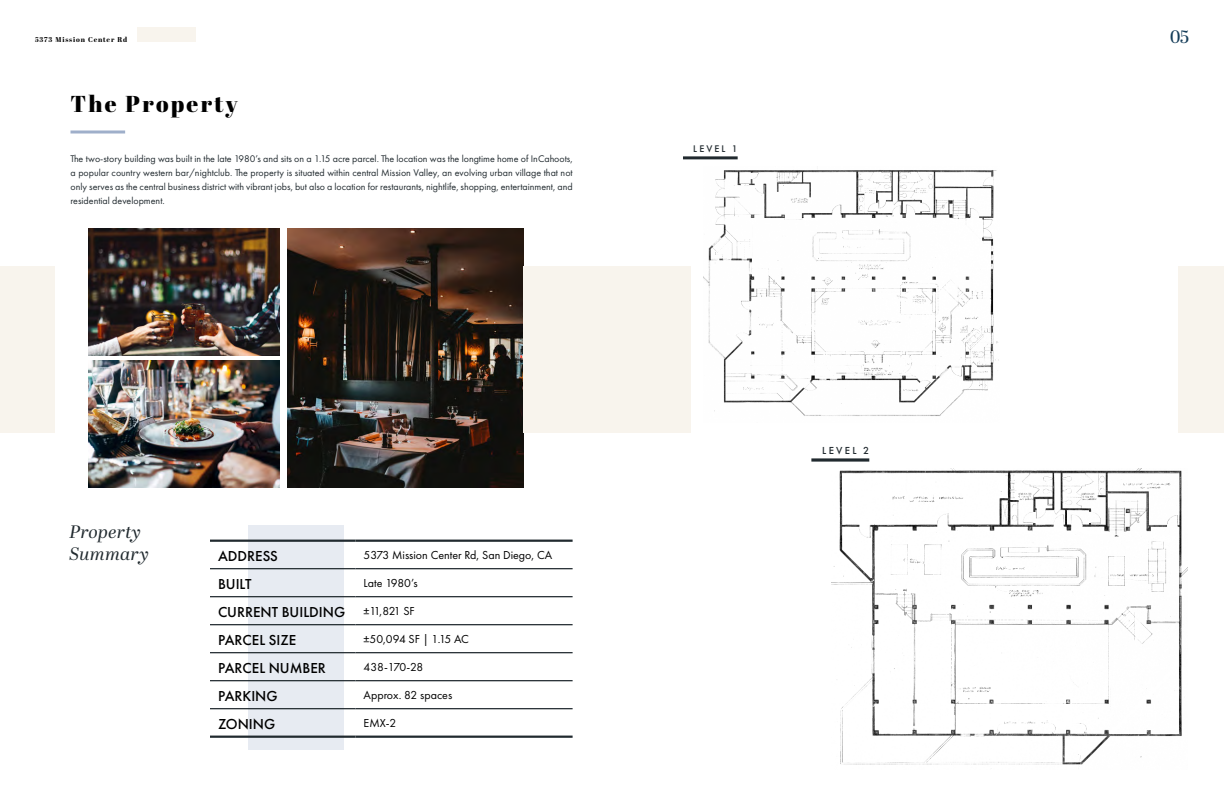
<style>
.page{position:relative;width:1224px;height:792px;background:#fff}
.page>*{position:absolute;margin:0;border:0;box-sizing:border-box;transform-origin:0 0}
.t1{font:23px "Abril Fatface";letter-spacing:.1em;color:#000}
.t2{font:italic 18px/21.6px "Abril Display";letter-spacing:.025em;color:#212a2f}
.t3{font:18px "Abril Display";color:#153d59}
.t4{font:500 15px/28px "Futura PT";color:#000}
.t5{font:12px "Futura PT";color:#000}
.t6{font:500 10.6px "Futura PT";letter-spacing:.21em;color:#212a2f}
.t7{font:10px/14px "Futura PT";color:#212a2f;text-align:justify}
.t8{font:500 10px "Futura PT";letter-spacing:.21em;color:#212a2f}
.t9{font:800 7px "Abril Display";letter-spacing:.12em;color:#000}
.s1{font-weight:400;font-size:12px}
</style>
<div class="page">
<div style="left:137px;top:28px;width:59px;height:14px;background:#f8f4ed"></div>
<div style="left:0;top:266px;width:55px;height:167px;background:#f8f4ed"></div>
<div style="left:248px;top:525px;width:96px;height:225px;background:#e7ebf2"></div>
<hr style="left:210px;top:540px;width:146px;height:2px;background:#212a2f">
<hr style="left:356px;top:540px;width:217px;height:2px;background:#212a2f">
<hr style="left:210px;top:568px;width:146px;height:1px;background:#212a2f">
<hr style="left:356px;top:568px;width:217px;height:1px;background:#212a2f">
<hr style="left:210px;top:596px;width:146px;height:1px;background:#212a2f">
<hr style="left:356px;top:596px;width:217px;height:1px;background:#212a2f">
<hr style="left:210px;top:624px;width:146px;height:1px;background:#212a2f">
<hr style="left:356px;top:624px;width:217px;height:1px;background:#212a2f">
<hr style="left:210px;top:652px;width:146px;height:1px;background:#212a2f">
<hr style="left:356px;top:652px;width:217px;height:1px;background:#212a2f">
<hr style="left:210px;top:680px;width:146px;height:1px;background:#212a2f">
<hr style="left:356px;top:680px;width:217px;height:1px;background:#212a2f">
<hr style="left:210px;top:708px;width:146px;height:1px;background:#212a2f">
<hr style="left:356px;top:708px;width:217px;height:1px;background:#212a2f">
<hr style="left:210px;top:736px;width:146px;height:2px;background:#212a2f">
<hr style="left:356px;top:736px;width:217px;height:2px;background:#212a2f">
<div style="left:1178px;top:266px;width:46px;height:167px;background:#f8f4ed"></div>
<svg style="left:70px;top:130px;width:55px;height:4px"></svg>
<img style="left:89px;top:228px;width:190px;height:127px">
<img style="left:288px;top:228px;width:235px;height:260px">
<img style="left:89px;top:361px;width:190px;height:127px">
<div style="left:523px;top:266px;width:168px;height:167px;background:#f8f4ed"></div>
<img style="left:704px;top:170px;width:295px;height:246px">
<img style="left:832px;top:469px;width:356px;height:296px">
<hr style="left:683px;top:156px;width:55px;height:3px;background:#212a2f">
<svg style="left:811px;top:458px;width:58px;height:4px"></svg>
<p class="t9" style="left:35px;top:35px;width:94px">5373 Mission Center Rd</p>
<h2 class="t3" style="left:1170px;top:24px;width:21px">05</h2>
<h1 class="t1" style="left:70px;top:88px;width:169px">The Property</h1>
<p class="t7" style="left:70px;top:151px;width:504px">The two-story building was built in the late 1980’s and sits on a 1.15 acre parcel. The location was the longtime home of InCahoots, a popular country western bar/nightclub. The property is situated within central Mission Valley, an evolving urban village that not only serves as the central business district with vibrant jobs, but also a location for restaurants, nightlife, shopping, entertainment, and residential development.</p>
<h2 class="t2" style="left:70px;top:522px;width:81px">Property<br>Summary</h2>
<h3 class="t4" style="left:218px;top:542px;width:61px">ADDRESS</h3>
<p class="t5" style="left:364px;top:548px;width:190px">5373 Mission Center Rd, San Diego, CA</p>
<h3 class="t4" style="left:218px;top:570px;width:35px">BUILT</h3>
<p class="t5" style="left:364px;top:576px;width:56px">Late 1980’s</p>
<h3 class="t4" style="left:218px;top:598px;width:198px">CURRENT BUILDING <span class="s1">±11,821 SF<br></span>PARCEL SIZE</h3>
<p class="t5" style="left:364px;top:632px;width:107px">±50,094 SF | 1.15 AC</p>
<h3 class="t4" style="left:218px;top:654px;width:109px">PARCEL NUMBER</h3>
<p class="t5" style="left:364px;top:660px;width:61px">438-170-28</p>
<h3 class="t4" style="left:218px;top:682px;width:61px">PARKING</h3>
<p class="t5" style="left:364px;top:688px;width:90px">Approx. 82 spaces</p>
<h3 class="t4" style="left:218px;top:710px;width:59px">ZONING</h3>
<p class="t5" style="left:364px;top:716px;width:34px">EMX-2</p>
<p class="t8" style="left:693px;top:143px;width:46px">LEVEL 1</p>
<p class="t6" style="left:822px;top:444px;width:48px">LEVEL 2</p>
</div>
